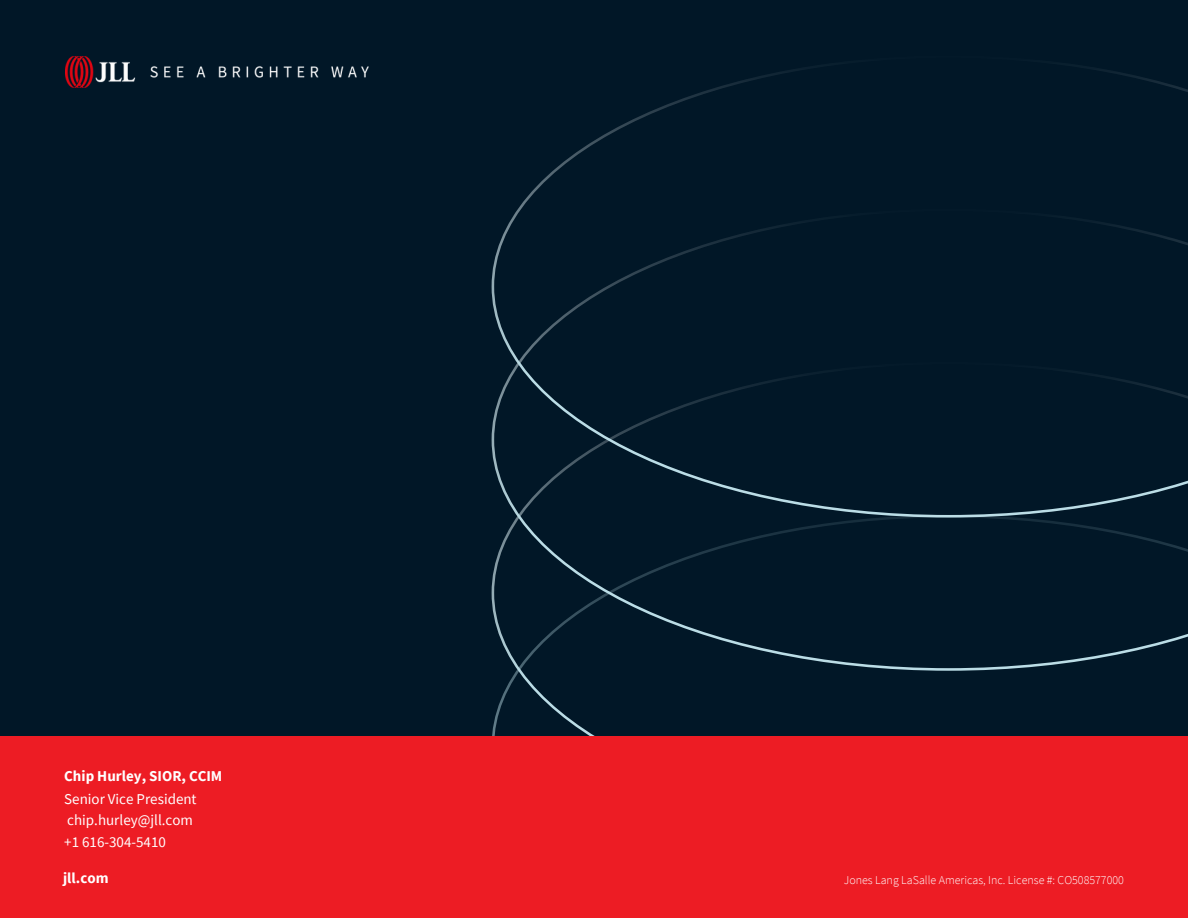
<style>
.page{position:relative;width:1188px;height:918px;background:#011727}
.page>*{position:absolute;margin:0;border:0;box-sizing:border-box;transform-origin:0 0}
.t1{font:15px/21.8px "Source Sans Pro";color:#fff}
.t2{font:700 15px "Source Sans Pro";color:#fff}
.t3{font:300 12px "Source Sans Pro";color:#fff}
.s1{font-weight:700}
</style>
<div class="page">
<svg style="left:492px;top:518px;width:696px;height:153px"></svg>
<svg style="left:492px;top:69px;width:696px;height:449px"></svg>
<div style="left:0;top:736px;width:1188px;height:182px;background:#ed1c24"></div>
<img style="left:65px;top:56px;width:303px;height:32px">
<h2 class="t1" style="left:64px;top:765px;width:160px"><span class="s1">Chip Hurley, SIOR, CCIM<br></span>Senior Vice President chip.hurley@jll.com<br>+1 616-304-5410</h2>
<p class="t2" style="left:63px;top:868px;width:47px">jll.com</p>
<p class="t3" style="left:844px;top:872px;width:282px">Jones Lang LaSalle Americas, Inc. License #: CO508577000</p>
</div>
